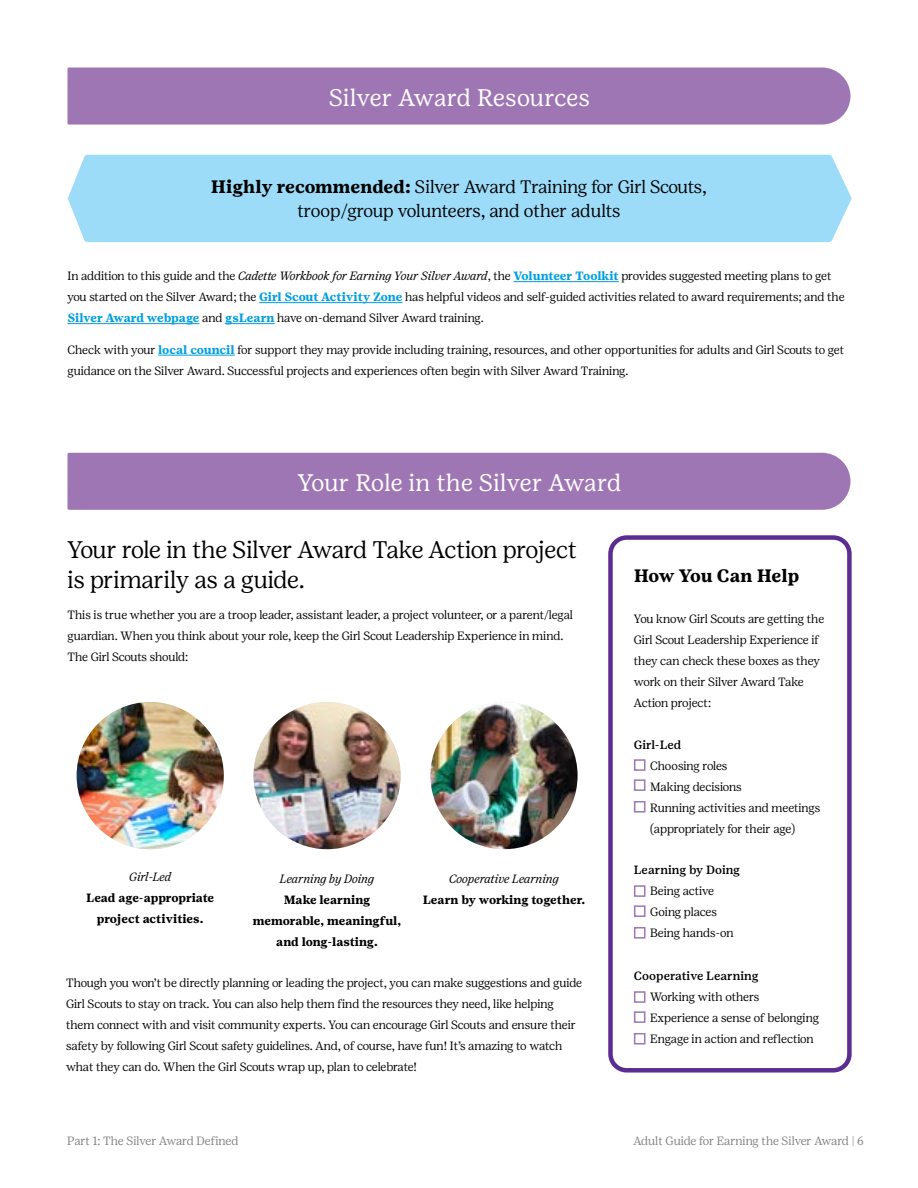
<style>
.page{position:relative;width:918px;height:1188px;background:#fff}
.page>*{position:absolute;margin:0;border:0;box-sizing:border-box;transform-origin:0 0}
.t1{font:300 24px/30px "Girl Scout Display";letter-spacing:-.005em;color:#000}
.t2{font:24px "Girl Scout Text";letter-spacing:-.01em;color:#fff}
.t3{font:300 18px/24px "Girl Scout Display";letter-spacing:-.01em;color:#000;text-align:center}
.t4{font:700 18px "Girl Scout Text";letter-spacing:-.02em;color:#000}
.t5{font:300 12px/21px "Girl Scout Display";color:#000}
.t6{font:700 12px/21px "Girl Scout Text";color:#000;text-align:center}
.t7{font:300 12px "Girl Scout Display";color:#808285}
.t8{font:italic 300 12px "Girl Scout Display";color:#000}
.t9{font:500 12px "Girl Scout Text";color:#000}
.s1{font-family:"Girl Scout Text";font-weight:700}
.s2{font-style:italic}
.s3{font-family:"Girl Scout Text";font-weight:700;color:#009fdf}
</style>
<div class="page">
<div style="left:608px;top:535px;width:244px;height:538px;border:4px solid #5c2d91;border-radius:16px"></div>
<div style="left:68px;top:155px;width:784px;height:87px;background:#9ddcf9"></div>
<div style="left:68px;top:67px;width:783px;height:58px;background:#9e76b4"></div>
<div style="left:68px;top:453px;width:783px;height:57px;background:#9e76b4"></div>
<hr style="left:513px;top:281px;width:106px;height:1px;background:#009fdf">
<hr style="left:259px;top:302px;width:144px;height:1px;background:#009fdf">
<hr style="left:68px;top:323px;width:132px;height:1px;background:#009fdf">
<hr style="left:225px;top:323px;width:50px;height:1px;background:#009fdf">
<hr style="left:158px;top:355px;width:77px;height:1px;background:#009fdf">
<img style="left:430px;top:702px;width:148px;height:147px;border-radius:74px">
<img style="left:254px;top:702px;width:147px;height:147px;border-radius:74px">
<img style="left:77px;top:702px;width:147px;height:147px;border-radius:74px">
<div style="left:634px;top:885px;width:11px;height:12px;background:#fff;border:2px solid #9e76b4"></div>
<div style="left:634px;top:905px;width:11px;height:12px;background:#fff;border:2px solid #9e76b4"></div>
<div style="left:634px;top:927px;width:11px;height:12px;background:#fff;border:2px solid #9e76b4"></div>
<div style="left:634px;top:759px;width:11px;height:12px;background:#fff;border:2px solid #9e76b4"></div>
<div style="left:634px;top:779px;width:11px;height:12px;background:#fff;border:2px solid #9e76b4"></div>
<div style="left:634px;top:801px;width:11px;height:12px;background:#fff;border:2px solid #9e76b4"></div>
<div style="left:634px;top:991px;width:11px;height:12px;background:#fff;border:2px solid #9e76b4"></div>
<div style="left:634px;top:1011px;width:11px;height:12px;background:#fff;border:2px solid #9e76b4"></div>
<div style="left:634px;top:1033px;width:11px;height:12px;background:#fff;border:2px solid #9e76b4"></div>
<h1 class="t2" style="left:329px;top:83px;width:263px">Silver Award Resources</h1>
<h2 class="t3" style="left:211px;top:175px;width:497px"><span class="s1">Highly recommended:</span> Silver Award Training for Girl Scouts, troop/group volunteers, and other adults</h2>
<p class="t5" style="left:68px;top:266px;width:779px">In addition to this guide and the <span class="s2">Cadette Workbook for Earning Your Silver Award</span>, the <span class="s3">Volunteer Toolkit</span> provides suggested meeting plans to get you started on the Silver Award; the <span class="s3">Girl Scout Activity Zone</span> has helpful videos and self-guided activities related to award requirements; and the<br><span class="s3">Silver Award webpage</span> and <span class="s3">gsLearn</span> have on-demand Silver Award training.</p>
<p class="t5" style="left:68px;top:339px;width:778px">Check with your <span class="s3">local council</span> for support they may provide including training, resources, and other opportunities for adults and Girl Scouts to get guidance on the Silver Award. Successful projects and experiences often begin with Silver Award Training.</p>
<h1 class="t2" style="left:297px;top:468px;width:326px">Your Role in the Silver Award</h1>
<h1 class="t1" style="left:68px;top:534px;width:511px">Your role in the Silver Award Take Action project is primarily as a guide.</h1>
<p class="t5" style="left:68px;top:604px;width:507px">This is true whether you are a troop leader, assistant leader, a project volunteer, or a parent/legal guardian. When you think about your role, keep the Girl Scout Leadership Experience in mind.<br>The Girl Scouts should:</p>
<p class="t8" style="left:129px;top:870px;width:44px">Girl-Led</p>
<p class="t6" style="left:86px;top:888px;width:129px">Lead age-appropriate project activities.</p>
<p class="t8" style="left:280px;top:872px;width:96px">Learning by Doing</p>
<p class="t6" style="left:253px;top:889px;width:150px">Make learning memorable, meaningful, and long-lasting.</p>
<p class="t8" style="left:449px;top:872px;width:111px">Cooperative Learning</p>
<p class="t6" style="left:423px;top:889px;width:164px">Learn by working together.</p>
<p class="t5" style="left:66px;top:972px;width:517px">Though you won’t be directly planning or leading the project, you can make suggestions and guide Girl Scouts to stay on track. You can also help them find the resources they need, like helping them connect with and visit community experts. You can encourage Girl Scouts and ensure their safety by following Girl Scout safety guidelines. And, of course, have fun! It’s amazing to watch what they can do. When the Girl Scouts wrap up, plan to celebrate!</p>
<h2 class="t4" style="left:634px;top:565px;width:167px">How You Can Help</h2>
<p class="t5" style="left:634px;top:608px;width:192px">You know Girl Scouts are getting the<br>Girl Scout Leadership Experience if they can check these boxes as they work on their Silver Award Take<br>Action project:</p>
<p class="t9" style="left:634px;top:737px;width:49px">Girl-Led</p>
<p class="t5" style="left:650px;top:755px;width:171px">Choosing roles<br>Making decisions<br>Running activities and meetings (appropriately for their age)</p>
<p class="t9" style="left:634px;top:863px;width:108px">Learning by Doing</p>
<p class="t5" style="left:650px;top:880px;width:85px">Being active<br>Going places<br>Being hands-on</p>
<p class="t9" style="left:634px;top:969px;width:126px">Cooperative Learning</p>
<p class="t5" style="left:650px;top:986px;width:170px">Working with others<br>Experience a sense of belonging<br>Engage in action and reflection</p>
<p class="t7" style="left:67px;top:1134px;width:173px">Part 1: The Silver Award Defined</p>
<p class="t7" style="left:633px;top:1134px;width:232px">Adult Guide for Earning the Silver Award | 6</p>
</div>
